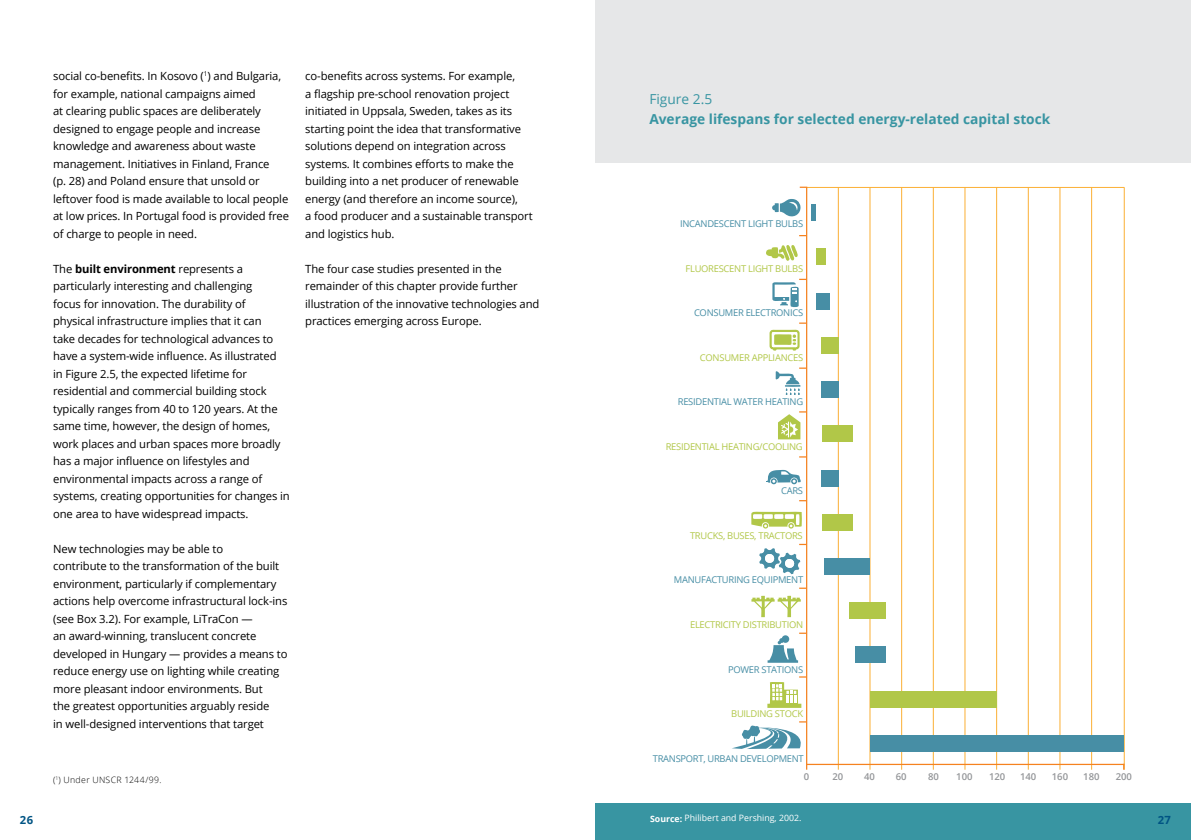
<style>
.page{position:relative;width:1191px;height:840px;background:#fff}
.page>*{position:absolute;margin:0;border:0;box-sizing:border-box;transform-origin:0 0}
.t1{font:700 13.75px "Open Sans";color:#3895a2}
.t2{font:13.75px "Open Sans";color:#3895a2}
.t3{font:11.25px/17.5px "Open Sans";letter-spacing:-.01em;color:#000}
.t4{font:700 11.25px "Open Sans";color:#005484}
.t5{font:600 9.5px "Open Sans";color:#939598}
.t6{font:9.38px "Open Sans";letter-spacing:-.03em;color:#478ea5}
.t7{font:9.38px "Open Sans";letter-spacing:-.03em;color:#b1c748}
.t8{font:8.75px "Open Sans";color:#fff}
.t9{font:300 8.75px "Open Sans";letter-spacing:.04em;color:#000}
.s1{font-weight:700}
</style>
<div class="page">
<div style="left:595px;top:0;width:596px;height:162px;background:#e6e7e8"></div>
<div style="left:595px;top:803px;width:596px;height:37px;background:#3895a2"></div>
<hr style="left:1124px;top:187px;width:1px;height:582px;background:#fbaf34">
<hr style="left:1091px;top:187px;width:1px;height:582px;background:#fbaf34">
<hr style="left:1028px;top:187px;width:1px;height:582px;background:#fbaf34">
<hr style="left:964px;top:187px;width:1px;height:582px;background:#fbaf34">
<hr style="left:901px;top:187px;width:1px;height:582px;background:#fbaf34">
<hr style="left:806px;top:187px;width:1px;height:582px;background:#f58220">
<hr style="left:838px;top:187px;width:1px;height:582px;background:#fbaf34">
<svg style="left:751px;top:511px;width:51px;height:17px"></svg>
<svg style="left:766px;top:470px;width:35px;height:14px"></svg>
<hr style="left:1059px;top:187px;width:1px;height:582px;background:#fbaf34">
<hr style="left:996px;top:187px;width:1px;height:582px;background:#fbaf34">
<hr style="left:933px;top:187px;width:1px;height:582px;background:#fbaf34">
<hr style="left:869px;top:187px;width:1px;height:582px;background:#fbaf34">
<hr style="left:806px;top:764px;width:318px;height:1px;background:#f58220">
<div style="left:870px;top:691px;width:126px;height:16px;background:#b1c748"></div>
<svg style="left:772px;top:199px;width:29px;height:18px"></svg>
<svg style="left:766px;top:245px;width:31px;height:16px"></svg>
<svg style="left:751px;top:596px;width:50px;height:21px"></svg>
<hr style="left:806px;top:187px;width:318px;height:1px;background:#fbaf34">
<div style="left:855px;top:646px;width:30px;height:17px;background:#478ea5"></div>
<div style="left:849px;top:602px;width:36px;height:17px;background:#b1c748"></div>
<div style="left:824px;top:558px;width:46px;height:17px;background:#478ea5"></div>
<div style="left:822px;top:514px;width:30px;height:17px;background:#b1c748"></div>
<div style="left:821px;top:470px;width:17px;height:16px;background:#478ea5"></div>
<div style="left:822px;top:425px;width:30px;height:17px;background:#b1c748"></div>
<div style="left:821px;top:381px;width:17px;height:17px;background:#478ea5"></div>
<div style="left:821px;top:337px;width:17px;height:17px;background:#b1c748"></div>
<div style="left:816px;top:293px;width:13px;height:16px;background:#478ea5"></div>
<div style="left:811px;top:204px;width:5px;height:17px;background:#478ea5"></div>
<div style="left:816px;top:249px;width:10px;height:16px;background:#b1c748"></div>
<svg style="left:767px;top:676px;width:39px;height:32px"></svg>
<svg style="left:767px;top:632px;width:39px;height:31px"></svg>
<svg style="left:799px;top:587px;width:7px;height:2px"></svg>
<svg style="left:759px;top:544px;width:47px;height:30px"></svg>
<svg style="left:778px;top:411px;width:28px;height:28px"></svg>
<svg style="left:775px;top:367px;width:31px;height:28px"></svg>
<svg style="left:769px;top:322px;width:37px;height:29px"></svg>
<svg style="left:772px;top:279px;width:34px;height:29px"></svg>
<div style="left:870px;top:735px;width:254px;height:17px;background:#478ea5"></div>
<svg style="left:732px;top:721px;width:76px;height:29px"></svg>
<p class="t3" style="left:53px;top:67px;width:237px">social co-benefits. In Kosovo (<sup>1</sup>) and Bulgaria, for example, national campaigns aimed<br>at clearing public spaces are deliberately designed to engage people and increase knowledge and awareness about waste management. Initiatives in Finland, France<br>(p. 28) and Poland ensure that unsold or leftover food is made available to local people at low prices. In Portugal food is provided free of charge to people in need.</p>
<p class="t3" style="left:53px;top:259px;width:238px">The <span class="s1">built environment</span> represents a particularly interesting and challenging<br>focus for innovation. The durability of physical infrastructure implies that it can<br>take decades for technological advances to have a system‑wide influence. As illustrated<br>in Figure 2.5, the expected lifetime for residential and commercial building stock typically ranges from 40 to 120 years. At the same time, however, the design of homes, work places and urban spaces more broadly has a major influence on lifestyles and environmental impacts across a range of systems, creating opportunities for changes in one area to have widespread impacts.</p>
<p class="t3" style="left:53px;top:539px;width:236px">New technologies may be able to<br>contribute to the transformation of the built environment, particularly if complementary actions help overcome infrastructural lock‑ins (see Box 3.2). For example, LiTraCon —<br>an award-winning, translucent concrete developed in Hungary — provides a means to reduce energy use on lighting while creating more pleasant indoor environments. But<br>the greatest opportunities arguably reside<br>in well‑designed interventions that target</p>
<p class="t3" style="left:305px;top:67px;width:229px">co-benefits across systems. For example,<br>a flagship pre-school renovation project initiated in Uppsala, Sweden, takes as its starting point the idea that transformative solutions depend on integration across systems. It combines efforts to make the building into a net producer of renewable energy (and therefore an income source),<br>a food producer and a sustainable transport and logistics hub.</p>
<p class="t3" style="left:305px;top:259px;width:236px">The four case studies presented in the remainder of this chapter provide further illustration of the innovative technologies and practices emerging across Europe.</p>
<p class="t9" style="left:53px;top:774px;width:110px">(<sup>1</sup>) Under UNSCR 1244/99.</p>
<p class="t2" style="left:649px;top:90px;width:64px">Figure 2.5</p>
<p class="t1" style="left:649px;top:109px;width:402px">Average lifespans for selected energy-related capital stock</p>
<p class="t6" style="left:680px;top:217px;width:125px">INCANDESCENT LIGHT BULBS</p>
<p class="t7" style="left:685px;top:262px;width:119px">FLUORESCENT LIGHT BULBS</p>
<p class="t6" style="left:694px;top:306px;width:111px">CONSUMER ELECTRONICS</p>
<p class="t7" style="left:700px;top:351px;width:105px">CONSUMER APPLIANCES</p>
<p class="t6" style="left:678px;top:395px;width:127px">RESIDENTIAL WATER HEATING</p>
<p class="t7" style="left:666px;top:440px;width:138px">RESIDENTIAL HEATING/COOLING</p>
<p class="t6" style="left:781px;top:484px;width:23px">CARS</p>
<p class="t7" style="left:690px;top:529px;width:114px">TRUCKS, BUSES, TRACTORS</p>
<p class="t6" style="left:674px;top:573px;width:131px">MANUFACTURING EQUIPMENT</p>
<p class="t7" style="left:690px;top:618px;width:115px">ELECTRICITY DISTRIBUTION</p>
<p class="t6" style="left:728px;top:662px;width:77px">POWER STATIONS</p>
<p class="t7" style="left:731px;top:707px;width:73px">BUILDING STOCK</p>
<p class="t6" style="left:653px;top:752px;width:152px">TRANSPORT, URBAN DEVELOPMENT</p>
<p class="t5" style="left:803px;top:769px;width:7px">0</p>
<p class="t5" style="left:832px;top:769px;width:12px">20</p>
<p class="t5" style="left:864px;top:769px;width:12px">40</p>
<p class="t5" style="left:896px;top:769px;width:12px">60</p>
<p class="t5" style="left:928px;top:769px;width:12px">80</p>
<p class="t5" style="left:956px;top:769px;width:18px">100</p>
<p class="t5" style="left:989px;top:769px;width:18px">120</p>
<p class="t5" style="left:1020px;top:769px;width:18px">140</p>
<p class="t5" style="left:1052px;top:769px;width:18px">160</p>
<p class="t5" style="left:1083px;top:769px;width:18px">180</p>
<p class="t5" style="left:1115px;top:769px;width:18px">200</p>
<p class="t8" style="left:650px;top:812px;width:153px"><span class="s1">Source:</span> Philibert and Pershing, 2002.</p>
<p class="t4" style="left:20px;top:812px;width:15px">26</p>
<p class="t4" style="left:1157px;top:812px;width:15px">27</p>
</div>
